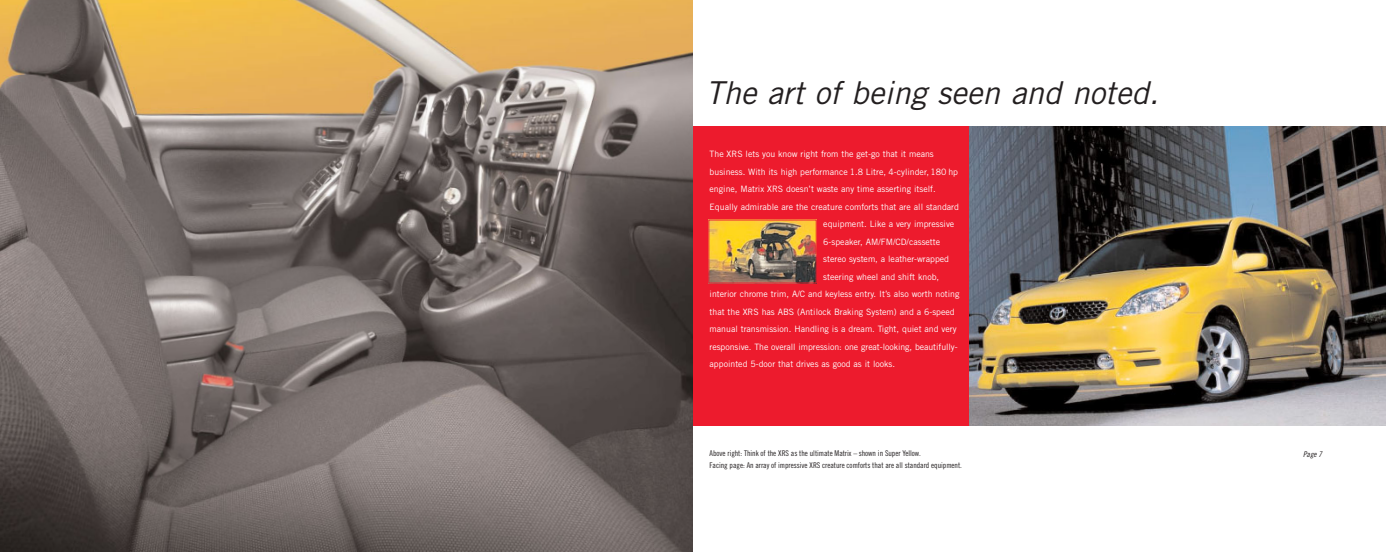
<style>
.page{position:relative;width:1386px;height:552px;background:#fff}
.page>*{position:absolute;margin:0;border:0;box-sizing:border-box;transform-origin:0 0}
.t1{font:italic 31.5px "Trade Gothic";color:#231f20}
.t2{font:8.75px "Trade Gothic";color:#fff}
.t3{font:7.88px "Trade Gothic Cond Eighteen";letter-spacing:-.005em;color:#231f20}
.t4{font:italic 7.88px "Trade Gothic Cond Eighteen";color:#231f20}
</style>
<div class="page">
<img style="left:969px;top:126px;width:417px;height:299px">
<div style="left:693px;top:122px;width:276px;height:307px;background:#ed1b2d"></div>
<div style="left:693px;top:110px;width:693px;height:16px;background:#fff"></div>
<div style="left:693px;top:425px;width:693px;height:16px;background:#fff"></div>
<img style="left:711px;top:222px;width:103px;height:59px">
<div style="left:709px;top:220px;width:107px;height:63px;border:1px solid #ed1b2d"></div>
<img style="left:0;top:0;width:693px;height:551px">
<h1 class="t1" style="left:706px;top:82px;width:461px">The art of being seen and noted.</h1>
<p class="t2" style="left:710px;top:151px;width:226px">The XRS lets you know right from the get-go that it means</p>
<p class="t2" style="left:710px;top:168px;width:250px">business. With its high performance 1.8 Litre, 4-cylinder,180 hp</p>
<p class="t2" style="left:710px;top:186px;width:228px">engine, Matrix XRS doesn’t waste any time asserting itself.</p>
<p class="t2" style="left:710px;top:203px;width:251px">Equally admirable are the creature comforts that are all standard</p>
<p class="t2" style="left:823px;top:221px;width:133px">equipment. Like a very impressive</p>
<p class="t2" style="left:823px;top:238px;width:118px">6-speaker, AM/FM/CD/cassette</p>
<p class="t2" style="left:823px;top:256px;width:127px">stereo system, a leather-wrapped</p>
<p class="t2" style="left:823px;top:273px;width:117px">steering wheel and shift knob,</p>
<p class="t2" style="left:710px;top:291px;width:251px">interior chrome trim, A/C and keyless entry. It’s also worth noting</p>
<p class="t2" style="left:710px;top:308px;width:247px">that the XRS has ABS (Antilock Braking System) and a 6-speed</p>
<p class="t2" style="left:710px;top:326px;width:248px">manual transmission. Handling is a dream. Tight, quiet and very</p>
<p class="t2" style="left:710px;top:343px;width:250px">responsive. The overall impression: one great-looking, beautifully-</p>
<p class="t2" style="left:710px;top:361px;width:187px">appointed 5-door that drives as good as it looks.</p>
<p class="t3" style="left:710px;top:450px;width:213px">Above right: Think of the XRS as the ultimate Matrix – shown in Super Yellow.</p>
<p class="t4" style="left:1303px;top:451px;width:22px">Page 7</p>
<p class="t3" style="left:710px;top:462px;width:254px">Facing page: An array of impressive XRS creature comforts that are all standard equipment.</p>
</div>
